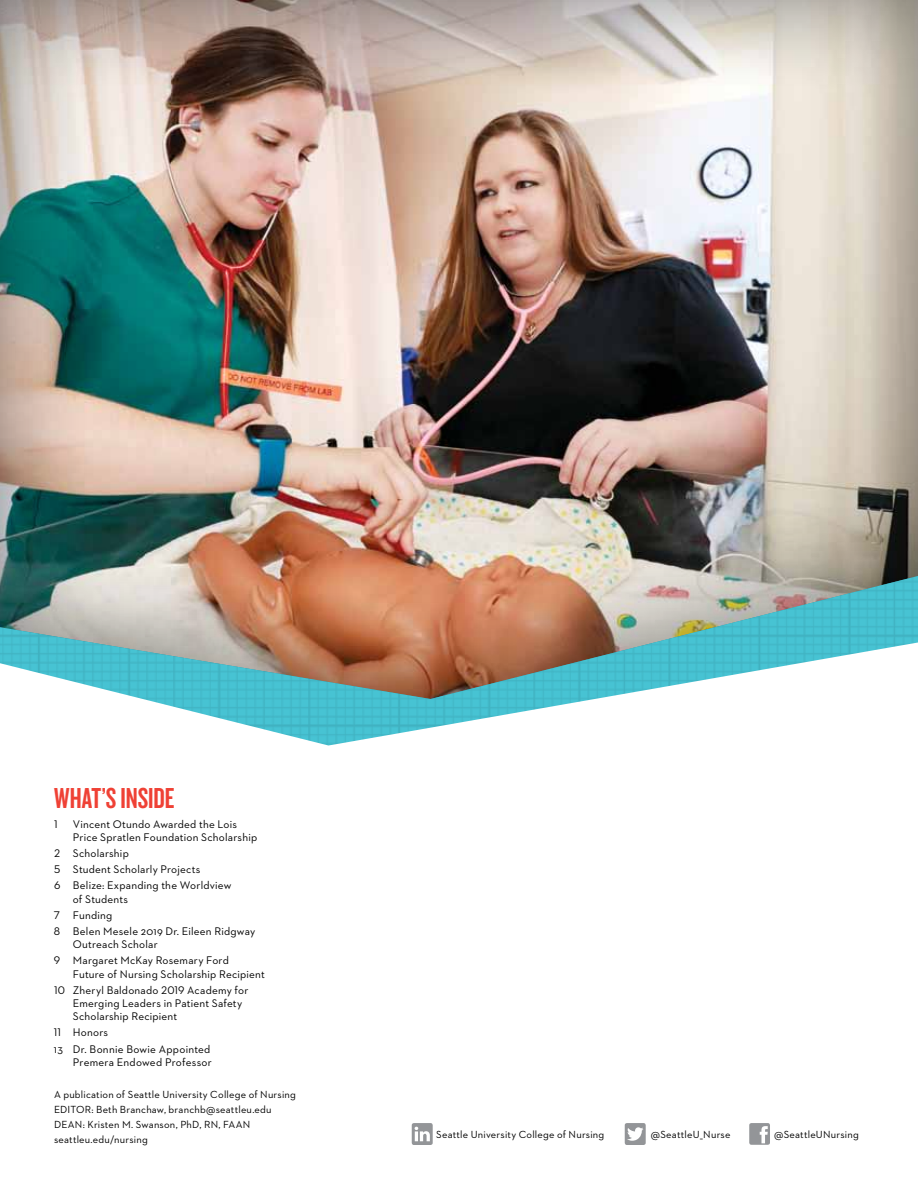
<style>
.page{position:relative;width:918px;height:1188px;background:#fff}
.page>*{position:absolute;margin:0;border:0;box-sizing:border-box;transform-origin:0 0}
.t1{font:30px "Knockout 48 Featherweight";color:#ef4135}
.t2{font:11.25px/16.2px "Neutraface 2 Text";letter-spacing:.02em;color:#000}
.t3{font:10.5px/15px "Neutraface 2 Text";letter-spacing:.02em;color:#000}
</style>
<div class="page">
<img style="left:147px;top:700px;width:442px;height:46px">
<div style="left:0;top:0;width:918px;height:700px;background:#000;opacity:.5"></div>
<div style="left:625px;top:1123px;width:21px;height:22px;background:#939598;border-radius:2px"></div>
<svg style="left:627px;top:1127px;width:16px;height:14px"></svg>
<div style="left:749px;top:1123px;width:21px;height:22px;background:#939598;border-radius:2px"></div>
<svg style="left:760px;top:1126px;width:8px;height:17px"></svg>
<div style="left:412px;top:1123px;width:21px;height:22px;background:#939598;border-radius:2px"></div>
<svg style="left:415px;top:1127px;width:15px;height:14px"></svg>
<h1 class="t1" style="left:54px;top:780px;width:122px">WHAT’S INSIDE</h1>
<p class="t2" style="left:54px;top:816px;width:5px">1</p>
<p class="t2" style="left:73px;top:817px;width:186px;line-height:13.2px">Vincent Otundo Awarded the Lois<br>Price Spratlen Foundation Scholarship</p>
<p class="t2" style="left:54px;top:845px;width:179px">2 Scholarship<br>5 Student Scholarly Projects<br>6 Belize: Expanding the Worldview</p>
<p class="t2" style="left:54px;top:891px;width:203px;text-indent:19px">of Students<br>7 Funding<br>8 Belen Mesele 2019 Dr. Eileen Ridgway</p>
<p class="t2" style="left:54px;top:936px;width:176px;text-indent:19px">Outreach Scholar<br>9 Margaret McKay Rosemary Ford</p>
<p class="t2" style="left:54px;top:966px;width:212px;text-indent:19px">Future of N ursing Scholarship Recipient<br>10 Zheryl Baldonado 2019 Academy for</p>
<p class="t2" style="left:73px;top:997px;width:171px;line-height:13.2px">Emerging Leaders in Patient Safety<br>Scholarship Recipient</p>
<p class="t2" style="left:54px;top:1024px;width:158px">11 Honors<br>13 Dr. Bonnie Bowie Appointed</p>
<p class="t2" style="left:73px;top:1054px;width:140px">Premera Endowed Professor</p>
<p class="t3" style="left:54px;top:1087px;width:244px">A publication of Seattle U niversity College of N ursing Edito r: Beth Branchaw, branchb@seattleu.edu Dean: Kristen M. Swanson, PhD, RN , FAAN seattleu.edu/nursing</p>
<p class="t3" style="left:436px;top:1126px;width:170px">Seattle U niversity College of N ursing</p>
<p class="t3" style="left:651px;top:1126px;width:81px">@SeattleU_N urse</p>
<p class="t3" style="left:774px;top:1126px;width:86px">@SeattleUN ursing</p>
</div>
